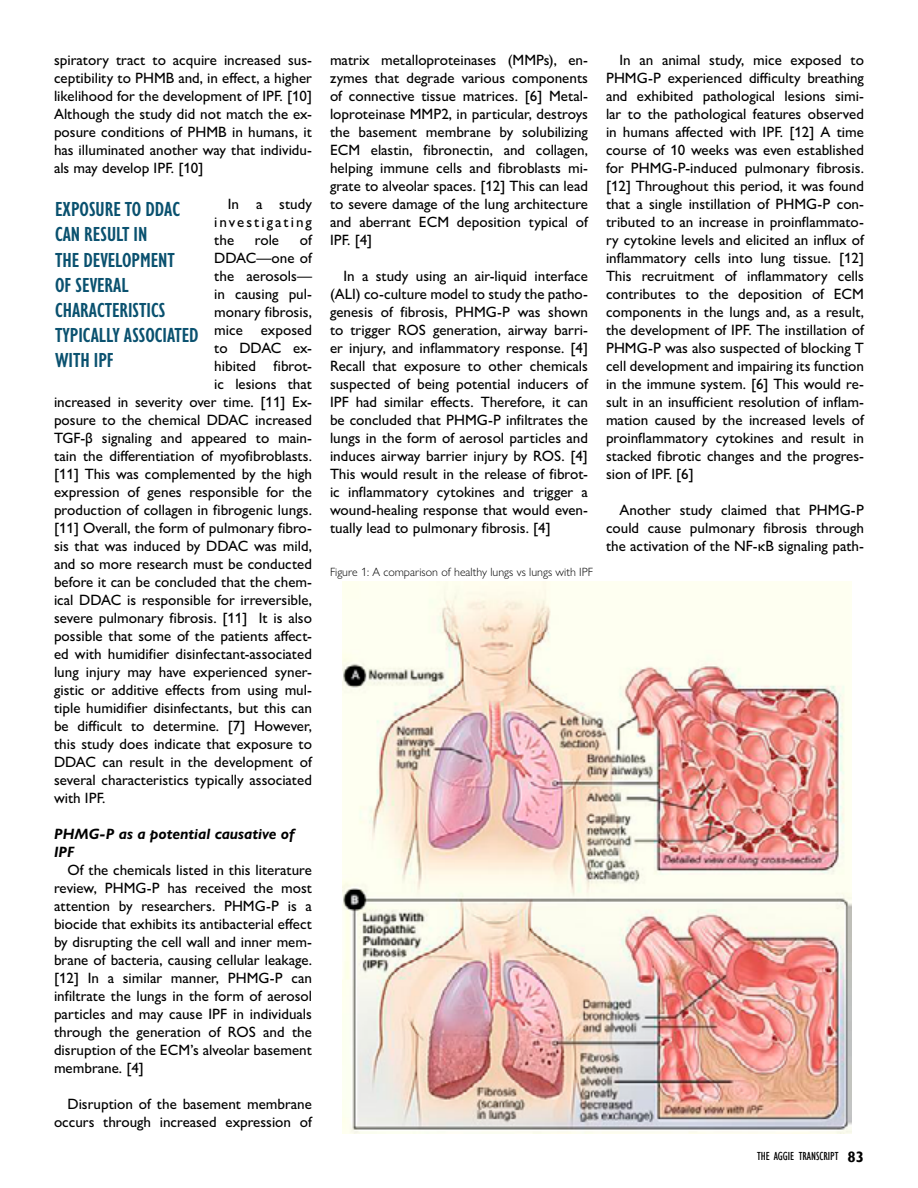
<style>
.page{position:relative;width:918px;height:1188px;background:#fff}
.page>*{position:absolute;margin:0;border:0;box-sizing:border-box;transform-origin:0 0}
.t1{font:600 condensed 21px/25.2px "Gill Sans Nova";color:#0a516f}
.t2{font:500 15px/18px "Gill Sans Nova";color:#000;text-align:justify}
.t3{font:italic 700 15px/18px "Gill Sans Nova";color:#000}
.t4{font:300 12px "Gill Sans Nova";color:#000}
.t5{font:condensed 12px "Gill Sans";color:#000}
.s1{font-weight:700;font-stretch:normal;font-size:15px}
</style>
<div class="page">
<img style="left:343px;top:581px;width:508px;height:553px">
<p class="t2" style="left:54px;top:51px;width:260px">spiratory tract to acquire increased sus&shy;ceptibility to PHMB and, in effect, a higher likelihood for the development of IPF. [10] Although the study did not match the ex&shy;posure conditions of PHMB in humans, it has illuminated another way that individu&shy;als may develop IPF. [10]</p>
<p class="t2" style="left:214px;top:195px;width:99px;text-indent:14px">In a study investigating the</p>
<h1 class="t1" style="left:55px;top:196px;width:145px">EXPOSURE TO DDAC<br>CAN RESULT IN<br>THE DEVELOPMENT<br>OF SEVERAL<br>CHARACTERISTICS<br>TYPICALLY ASSOCIATED<br>WITH IPF</h1>
<p class="t2" style="left:255px;top:231px;width:26px">role</p>
<p class="t2" style="left:300px;top:231px;width:14px">of</p>
<p class="t2" style="left:214px;top:249px;width:99px">DDAC—one of</p>
<p class="t2" style="left:214px;top:267px;width:99px">the aerosols—</p>
<p class="t2" style="left:214px;top:285px;width:99px">in causing pul-</p>
<p class="t2" style="left:214px;top:303px;width:99px">monary fibrosis,</p>
<p class="t2" style="left:214px;top:321px;width:99px">mice exposed</p>
<p class="t2" style="left:214px;top:339px;width:99px">to DDAC ex-</p>
<p class="t2" style="left:214px;top:357px;width:99px">hibited fibrot-</p>
<p class="t2" style="left:214px;top:375px;width:99px">ic lesions that</p>
<p class="t2" style="left:54px;top:393px;width:259px">increased in severity over time. [11] Ex-</p>
<p class="t2" style="left:54px;top:411px;width:259px">posure to the chemical DDAC increased</p>
<p class="t2" style="left:54px;top:429px;width:259px">TGF-β signaling and appeared to main-</p>
<p class="t2" style="left:54px;top:447px;width:259px">tain the differentiation of myofibroblasts.</p>
<p class="t2" style="left:54px;top:465px;width:259px">[11] This was complemented by the high</p>
<p class="t2" style="left:54px;top:483px;width:260px">expression of genes responsible for the</p>
<p class="t2" style="left:54px;top:501px;width:260px">production of collagen in fibrogenic lungs.</p>
<p class="t2" style="left:54px;top:519px;width:259px">[11] Overall, the form of pulmonary fibro-</p>
<p class="t2" style="left:54px;top:537px;width:260px">sis that was induced by DDAC was mild,</p>
<p class="t2" style="left:54px;top:555px;width:260px">and so more research must be conducted</p>
<p class="t2" style="left:54px;top:573px;width:260px">before it can be concluded that the chem-</p>
<p class="t2" style="left:54px;top:591px;width:259px">ical DDAC is responsible for irreversible,</p>
<p class="t2" style="left:54px;top:609px;width:260px">severe pulmonary fibrosis. [11] It is also</p>
<p class="t2" style="left:54px;top:627px;width:259px">possible that some of the patients affect-</p>
<p class="t2" style="left:54px;top:645px;width:259px">ed with humidifier disinfectant-associated</p>
<p class="t2" style="left:54px;top:663px;width:259px">lung injury may have experienced syner-</p>
<p class="t2" style="left:54px;top:681px;width:259px">gistic or additive effects from using mul-</p>
<p class="t2" style="left:54px;top:699px;width:260px">tiple humidifier disinfectants, but this can</p>
<p class="t2" style="left:54px;top:717px;width:260px">be difficult to determine. [7] However,</p>
<p class="t2" style="left:54px;top:735px;width:259px">this study does indicate that exposure to</p>
<p class="t2" style="left:54px;top:753px;width:260px">DDAC can result in the development of</p>
<p class="t2" style="left:54px;top:771px;width:260px">several characteristics typically associated</p>
<p class="t2" style="left:54px;top:789px;width:53px">with IPF.</p>
<p class="t3" style="left:54px;top:825px;width:242px">PHMG-P as a potential causative of<br>IPF</p>
<p class="t2" style="left:54px;top:861px;width:260px;text-indent:14px">Of the chemicals listed in this literature review, PHMG-P has received the most attention by researchers. PHMG-P is a biocide that exhibits its antibacterial effect by disrupting the cell wall and inner mem&shy;brane of bacteria, causing cellular leakage. [12] In a similar manner, PHMG-P can infiltrate the lungs in the form of aerosol particles and may cause IPF in individuals through the generation of ROS and the disruption of the ECM’s alveolar basement membrane. [4]</p>
<p class="t2" style="left:54px;top:1095px;width:260px;text-align:right">Disruption of the basement membrane occurs through increased expression of</p>
<p class="t2" style="left:330px;top:51px;width:260px">matrix metalloproteinases (MMPs), en&shy;zymes that degrade various components of connective tissue matrices. [6] Metal&shy;loproteinase MMP2, in particular, destroys the basement membrane by solubilizing ECM elastin, fibronectin, and collagen, helping immune cells and fibroblasts mi&shy;grate to alveolar spaces. [12] This can lead to severe damage of the lung architecture and aberrant ECM deposition typical of IPF. [4]</p>
<p class="t2" style="left:330px;top:267px;width:260px;text-indent:14px">In a study using an air-liquid interface (ALI) co-culture model to study the patho&shy;genesis of fibrosis, PHMG-P was shown to trigger ROS generation, airway barri&shy;er injury, and inflammatory response. [4] Recall that exposure to other chemicals suspected of being potential inducers of IPF had similar effects. Therefore, it can be concluded that PHMG-P infiltrates the lungs in the form of aerosol particles and induces airway barrier injury by ROS. [4] This would result in the release of fibrot&shy;ic inflammatory cytokines and trigger a wound-healing response that would even&shy;tually lead to pulmonary fibrosis. [4]</p>
<p class="t4" style="left:330px;top:565px;width:265px">Figure 1: A comparison of healthy lungs vs lungs with IPF</p>
<p class="t2" style="left:606px;top:51px;width:260px;text-indent:14px">In an animal study, mice exposed to PHMG-P experienced difficulty breathing and exhibited pathological lesions simi&shy;lar to the pathological features observed in humans affected with IPF. [12] A time course of 10 weeks was even established for PHMG-P-induced pulmonary fibrosis. [12] Throughout this period, it was found that a single instillation of PHMG-P con&shy;tributed to an increase in proinflammato&shy;ry cytokine levels and elicited an influx of inflammatory cells into lung tissue. [12] This recruitment of inflammatory cells contributes to the deposition of ECM components in the lungs and, as a result, the development of IPF. The instillation of PHMG-P was also suspected of blocking T cell development and impairing its function in the immune system. [6] This would re&shy;sult in an insufficient resolution of inflam&shy;mation caused by the increased levels of proinflammatory cytokines and result in stacked fibrotic changes and the progres&shy;sion of IPF. [6]</p>
<p class="t2" style="left:606px;top:501px;width:260px;text-indent:14px">Another study claimed that PHMG-P could cause pulmonary fibrosis through the activation of the NF-κB signaling path-</p>
<p class="t5" style="left:757px;top:1149px;width:108px">THE AGGIE TRANSCRIPT <span class="s1">83</span></p>
</div>
